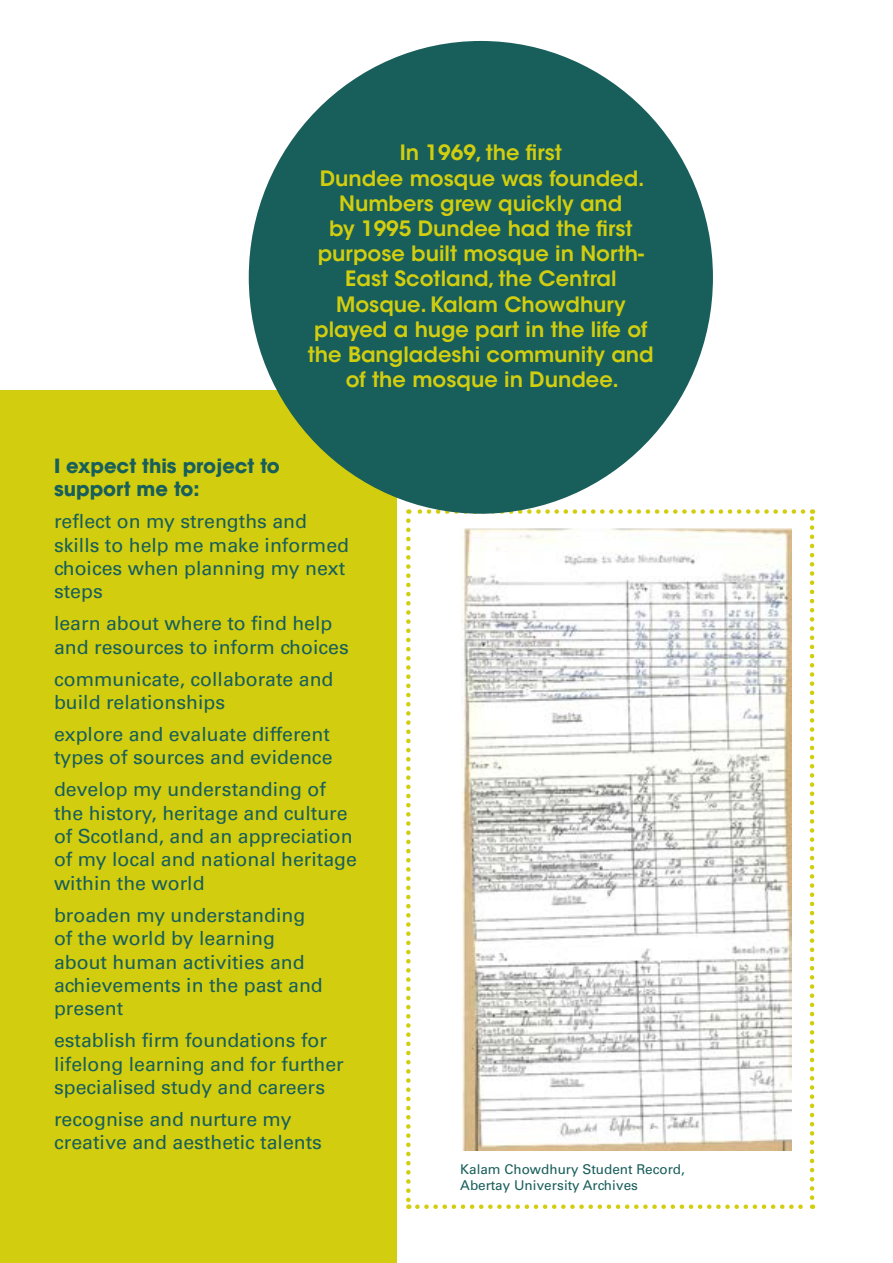
<style>
.page{position:relative;width:893px;height:1263px;background:#fff}
.page>*{position:absolute;margin:0;border:0;box-sizing:border-box;transform-origin:0 0}
.t1{font:600 21px/25.2px "ITC Avant Garde Std";color:#d2ce0f;text-align:center}
.t2{font:19.5px/23.4px "Univers LT Std";color:#185e5a}
.t3{font:700 19.5px/23.4px "ITC Avant Garde Std";color:#185e5a}
.t4{font:13.5px/16.2px "Univers LT Std";color:#185e5a}
</style>
<div class="page">
<div style="left:0;top:390px;width:397px;height:873px;background:#d2ce0f"></div>
<svg style="left:406px;top:521px;width:5px;height:688px"></svg>
<svg style="left:417px;top:1204px;width:396px;height:5px"></svg>
<svg style="left:810px;top:509px;width:4px;height:689px"></svg>
<svg style="left:408px;top:509px;width:395px;height:5px"></svg>
<div style="left:249px;top:41px;width:464px;height:473px;background:#185e5a;border-radius:50%"></div>
<img style="left:462px;top:528px;width:329px;height:622px">
<p class="t1" style="left:308px;top:140px;width:347px">In 1969, the first<br>Dundee mosque was founded.<br>Numbers grew quickly and<br>by 1995 Dundee had the first purpose built mosque in North-<br>East Scotland, the Central<br>Mosque. Kalam Chowdhury played a huge part in the life of the Bangladeshi community and of the mosque in Dundee.</p>
<p class="t3" style="left:54px;top:454px;width:227px">I expect this project to support me to:</p>
<p class="t2" style="left:54px;top:510px;width:297px">reflect on my strengths and skills to help me make informed choices when planning my next steps</p>
<p class="t2" style="left:54px;top:612px;width:296px">learn about where to find help and resources to inform choices</p>
<p class="t2" style="left:54px;top:667px;width:281px">communicate, collaborate and build relationships</p>
<p class="t2" style="left:54px;top:722px;width:280px">explore and evaluate different types of sources and evidence</p>
<p class="t2" style="left:54px;top:778px;width:305px">develop my understanding of the history, heritage and culture of Scotland, and an appreciation of my local and national heritage within the world</p>
<p class="t2" style="left:54px;top:903px;width:270px">broaden my understanding of the world by learning about human activities and achievements in the past and present</p>
<p class="t2" style="left:54px;top:1029px;width:291px">establish firm foundations for lifelong learning and for further specialised study and careers</p>
<p class="t2" style="left:54px;top:1107px;width:270px">recognise and nurture my creative and aesthetic talents</p>
<p class="t4" style="left:460px;top:1161px;width:226px">Kalam Chowdhury Student Record,<br>Abertay University Archives</p>
</div>
